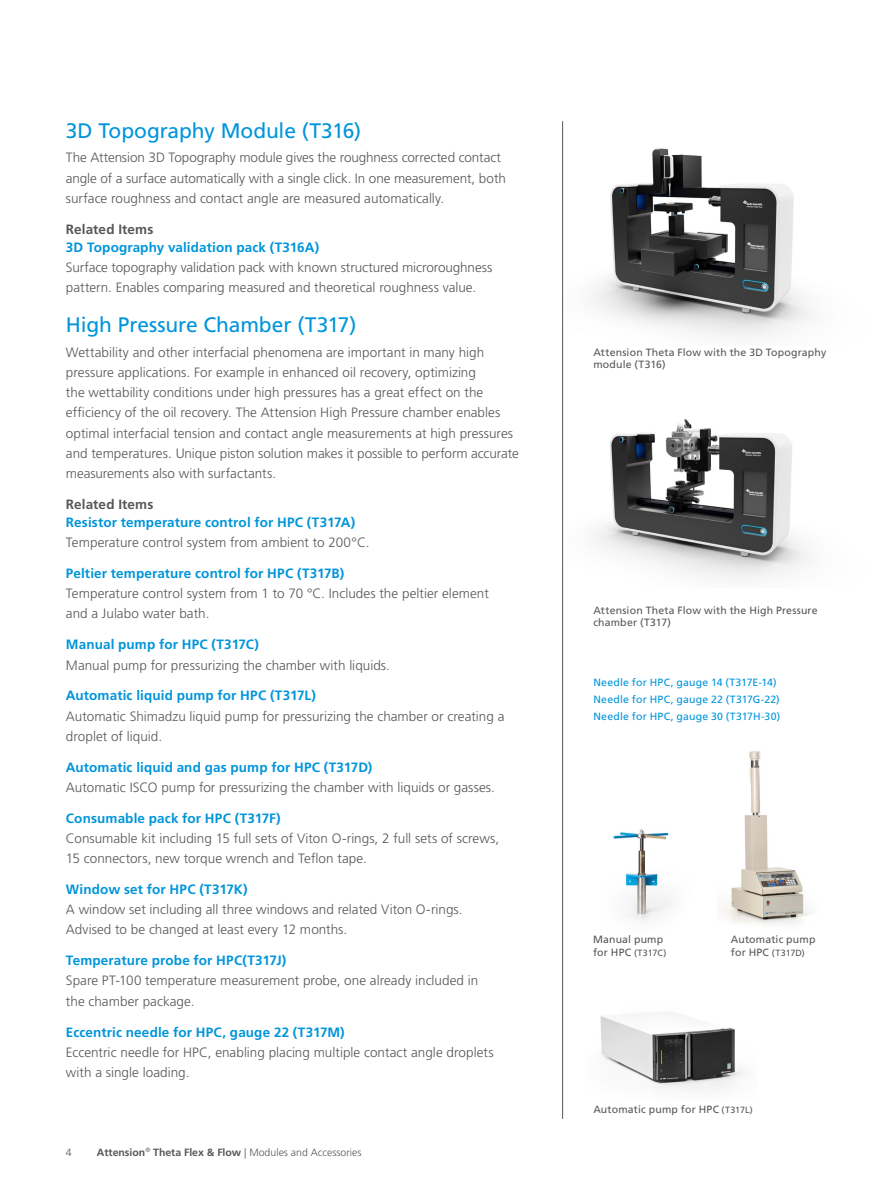
<style>
.page{position:relative;width:893px;height:1187px;background:#fff}
.page>*{position:absolute;margin:0;border:0;box-sizing:border-box;transform-origin:0 0}
.t1{font:21px "Frutiger LT Std";letter-spacing:-.005em;color:#0095db}
.t2{font:300 13.5px/20.2px "Frutiger LT Std";color:#575756}
.t3{font:700 13.5px "Frutiger LT Std";letter-spacing:.01em;color:#0095db}
.t4{font:700 13.5px "Frutiger LT Std";letter-spacing:.01em;color:#575756}
.t5{font:10.5px/12.6px "Frutiger LT Std";letter-spacing:.015em;color:#575756}
.t6{font:10.5px/16.8px "Frutiger LT Std";letter-spacing:.02em;color:#0095db}
.t7{font:700 10.5px "Frutiger LT Std";color:#575756}
.t8{font:300 10.5px "Frutiger LT Std";color:#575756}
.t9{font:9px "Frutiger LT Std";letter-spacing:-.01em;color:#575756}
.s1{font-weight:300}
.s2{font-size:10.5px}
.s3{font-size:9px}
</style>
<div class="page">
<img style="left:722px;top:751px;width:87px;height:173px">
<img style="left:612px;top:829px;width:60px;height:92px">
<img style="left:563px;top:127px;width:248px;height:218px">
<img style="left:563px;top:384px;width:247px;height:203px">
<img style="left:600px;top:1012px;width:145px;height:77px">
<hr style="left:562px;top:121px;width:1px;height:997px;background:#575756">
<h1 class="t1" style="left:66px;top:118px;width:297px">3D Topography Module (T316)</h1>
<p class="t2" style="left:66px;top:148px;width:442px">The Attension 3D Topography module gives the roughness corrected contact angle of a surface automatically with a single click. In one measurement, both surface roughness and contact angle are measured automatically.</p>
<p class="t4" style="left:66px;top:221px;width:89px">Related Items</p>
<p class="t3" style="left:66px;top:239px;width:255px">3D Topography validation pack (T316A)</p>
<p class="t2" style="left:66px;top:257px;width:428px">Surface topography validation pack with known structured microroughness pattern. Enables comparing measured and theoretical roughness value.</p>
<h1 class="t1" style="left:66px;top:312px;width:292px">High Pressure Chamber (T317)</h1>
<p class="t2" style="left:66px;top:342px;width:454px">Wettability and other interfacial phenomena are important in many high pressure applications. For example in enhanced oil recovery, optimizing<br>the wettability conditions under high pressures has a great effect on the efficiency of the oil recovery. The Attension High Pressure chamber enables optimal interfacial tension and contact angle measurements at high pressures and temperatures. Unique piston solution makes it possible to perform accurate measurements also with surfactants.</p>
<p class="t4" style="left:66px;top:496px;width:89px">Related Items</p>
<p class="t3" style="left:66px;top:514px;width:291px">Resistor temperature control for HPC (T317A)</p>
<p class="t2" style="left:66px;top:532px;width:305px">Temperature control system from ambient to 200°C.</p>
<p class="t3" style="left:66px;top:565px;width:280px">Peltier temperature control for HPC (T317B)</p>
<p class="t2" style="left:66px;top:583px;width:424px">Temperature control system from 1 to 70 °C. Includes the peltier element and a Julabo water bath.</p>
<p class="t3" style="left:66px;top:636px;width:195px">Manual pump for HPC (T317C)</p>
<p class="t2" style="left:66px;top:655px;width:326px">Manual pump for pressurizing the chamber with liquids.</p>
<p class="t3" style="left:66px;top:687px;width:252px">Automatic liquid pump for HPC (T317L)</p>
<p class="t2" style="left:66px;top:706px;width:440px">Automatic Shimadzu liquid pump for pressurizing the chamber or creating a droplet of liquid.</p>
<p class="t3" style="left:66px;top:759px;width:308px">Automatic liquid and gas pump for HPC (T317D)</p>
<p class="t2" style="left:66px;top:777px;width:431px">Automatic ISCO pump for pressurizing the chamber with liquids or gasses.</p>
<p class="t3" style="left:66px;top:810px;width:216px">Consumable pack for HPC (T317F)</p>
<p class="t2" style="left:66px;top:828px;width:435px">Consumable kit including 15 full sets of Viton O-rings, 2 full sets of screws,<br>15 connectors, new torque wrench and Teflon tape.</p>
<p class="t3" style="left:66px;top:881px;width:183px">Window set for HPC (T317K)</p>
<p class="t2" style="left:66px;top:899px;width:398px">A window set including all three windows and related Viton O-rings.<br>Advised to be changed at least every 12 months.</p>
<p class="t3" style="left:66px;top:952px;width:222px">Temperature probe for HPC(T317J)</p>
<p class="t2" style="left:66px;top:970px;width:414px">Spare PT-100 temperature measurement probe, one already included in the chamber package.</p>
<p class="t3" style="left:66px;top:1023px;width:280px">Eccentric needle for HPC, gauge 22 (T317M)</p>
<p class="t2" style="left:66px;top:1042px;width:429px">Eccentric needle for HPC, enabling placing multiple contact angle droplets with a single loading.</p>
<p class="t8" style="left:66px;top:1145px;width:7px">4</p>
<p class="t7" style="left:97px;top:1145px;width:266px">Attension<sup>®</sup> Theta Flex &amp; Flow <span class="s1">| Modules and Accessories</span></p>
<p class="t5" style="left:593px;top:346px;width:234px">Attension Theta Flow with the 3D Topography module (T316)</p>
<p class="t5" style="left:593px;top:604px;width:226px">Attension Theta Flow with the High Pressure chamber (T317)</p>
<p class="t6" style="left:593px;top:674px;width:188px">Needle for HPC, gauge 14 (T317E-14)<br>Needle for HPC, gauge 22 (T317G-22)<br>Needle for HPC, gauge 30 (T317H-30)</p>
<p class="t5" style="left:593px;top:933px;width:72px">Manual pump</p>
<p class="t9" style="left:593px;top:947px;width:75px"><span class="s2">for HPC</span> (T317C)</p>
<p class="t5" style="left:731px;top:933px;width:86px">Automatic pump</p>
<p class="t9" style="left:731px;top:947px;width:76px"><span class="s2">for HPC</span> (T317D)</p>
<p class="t5" style="left:593px;top:1102px;width:161px">Automatic pump for HPC <span class="s3">(T317L)</span></p>
</div>
